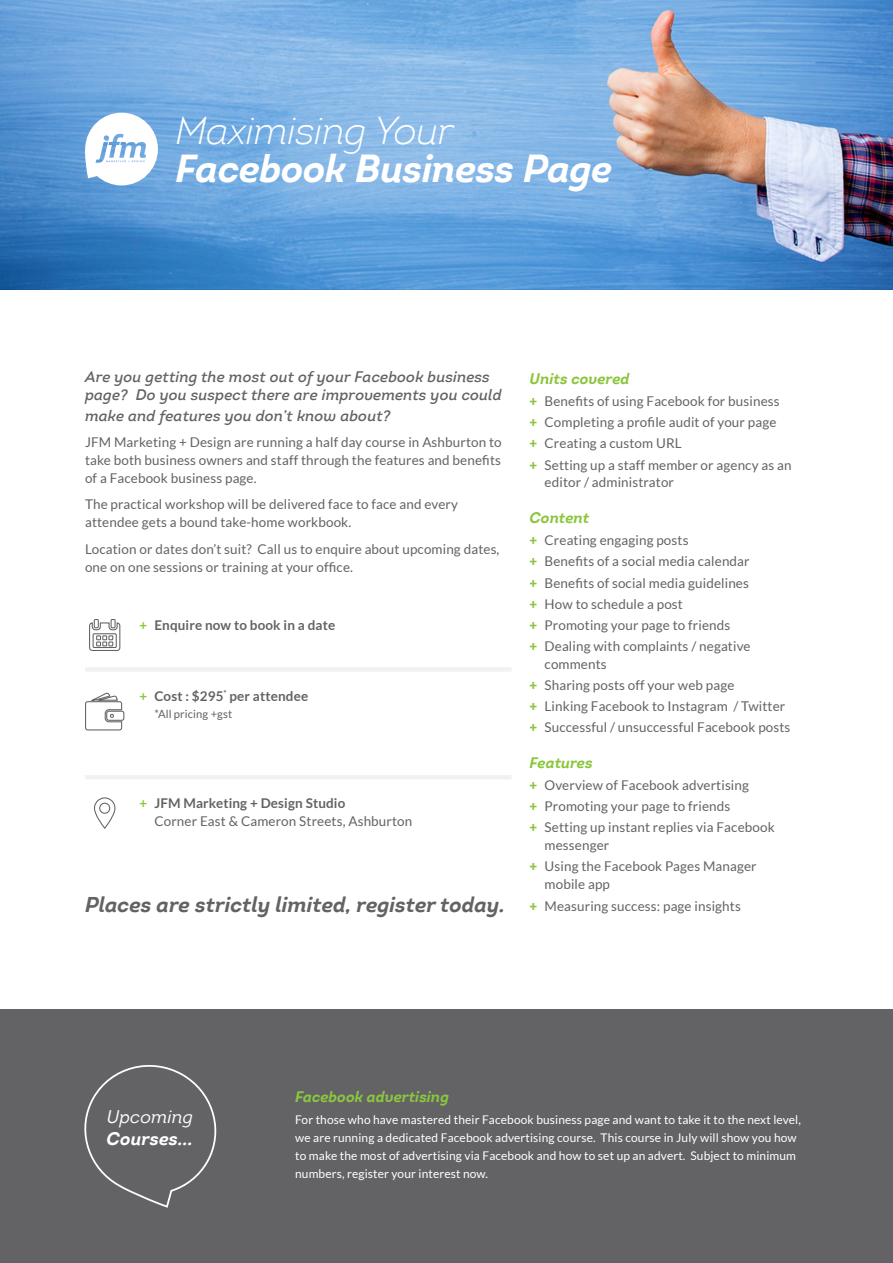
<style>
.page{position:relative;width:893px;height:1263px;background:#fff}
.page>*{position:absolute;margin:0;border:0;box-sizing:border-box;transform-origin:0 0}
.Heading_green{font:italic 700 38.1px/38.1px "Intro";letter-spacing:-.01em;color:#fff}
.Large_subhead_grey{font:italic 700 20.85px "Intro";color:#636366}
.t1{font:italic 700 17.85px/21.3px "Intro";letter-spacing:.01em;color:#fff}
.Subhead_1{font:italic 600 15px/18px "Intro";letter-spacing:.01em;color:#636366}
.Large_subhead_grey-2{font:italic 700 15px "Intro";color:#8bc63e}
.Bodycopy{font:13.5px/18px "Lato";letter-spacing:.01em;color:#636366}
.Bodycopy-2{font:700 13.5px "Lato";letter-spacing:.01em;color:#636366}
.Bodycopy-3{font:12px/18px "Lato";letter-spacing:.01em;color:#fff}
.Bodycopy-4{font:11.25px "Lato";letter-spacing:.01em;color:#636366}
.s1{font-weight:300}
.s2{color:#8bc63e}
.s3{font-weight:700;color:#8bc63e}
.s4{font-weight:700}
.s5{font-weight:900;color:#8bc63e}
.s6{font-weight:400}
</style>
<div class="page">
<img style="left:0;top:0;width:893px;height:289px">
<div style="left:0;top:1010px;width:893px;height:253px;background:#636366"></div>
<svg style="left:85px;top:113px;width:73px;height:72px"></svg>
<svg style="left:89px;top:619px;width:32px;height:32px"></svg>
<svg style="left:85px;top:692px;width:40px;height:39px"></svg>
<svg style="left:94px;top:797px;width:22px;height:32px"></svg>
<hr style="left:85px;top:667px;width:427px;height:4px;background:#f0f1f2">
<hr style="left:85px;top:775px;width:427px;height:4px;background:#f0f1f2">
<svg style="left:84px;top:1065px;width:133px;height:143px"></svg>
<p class="Heading_green" style="left:176px;top:112px;width:438px"><span class="s1">Maximising Your<br></span>Facebook Business Page</p>
<p class="Subhead_1" style="left:85px;top:367px;width:418px">Are you getting the most out of your Facebook business page? Do you suspect there are improvements you could</p>
<p class="Subhead_1" style="left:85px;top:406px;width:307px">make and features you don’t know about?</p>
<p class="Bodycopy" style="left:85px;top:433px;width:418px;text-align:justify">JFM Marketing + Design are running a half day course in Ashburton to take both business owners and staff through the features and benefits of a Facebook business page.</p>
<p class="Bodycopy" style="left:85px;top:495px;width:374px">The practical workshop will be delivered face to face and every attendee gets a bound take-home workbook.</p>
<p class="Bodycopy" style="left:85px;top:540px;width:416px">Location or dates don’t suit? Call us to enquire about upcoming dates, one on one sessions or training at your office.</p>
<p class="Bodycopy-2" style="left:139px;top:617px;width:197px"><span class="s2">+</span> Enquire now to book in a date</p>
<p class="Bodycopy-2" style="left:139px;top:688px;width:170px"><span class="s2">+</span> Cost : $295<sup>*</sup> per attendee</p>
<p class="Bodycopy-4" style="left:154px;top:707px;width:79px">*All pricing +gst</p>
<p class="Bodycopy" style="left:154px;top:794px;width:259px;text-indent:-15px"><span class="s3">+</span> <span class="s4">JFM Marketing + Design Studio<br></span>Corner East &amp; Cameron Streets, Ashburton</p>
<p class="Large_subhead_grey" style="left:85px;top:891px;width:422px">Places are strictly limited, register today.</p>
<p class="Large_subhead_grey-2" style="left:530px;top:369px;width:101px">Units covered</p>
<p class="Bodycopy" style="left:530px;top:392px;width:252px"><span class="s5">+</span> Benefits of using Facebook for business</p>
<p class="Bodycopy" style="left:530px;top:413px;width:248px"><span class="s5">+</span> Completing a profile audit of your page</p>
<p class="Bodycopy" style="left:530px;top:434px;width:154px"><span class="s5">+</span> Creating a custom URL</p>
<p class="Bodycopy" style="left:545px;top:455px;width:248px;text-indent:-15px"><span class="s5">+</span> Setting up a staff member or agency as an editor / administrator</p>
<p class="Large_subhead_grey-2" style="left:530px;top:508px;width:61px">Content</p>
<p class="Bodycopy" style="left:530px;top:531px;width:160px"><span class="s5">+</span> Creating engaging posts</p>
<p class="Bodycopy" style="left:530px;top:552px;width:222px"><span class="s5">+</span> Benefits of a social media calendar</p>
<p class="Bodycopy" style="left:530px;top:574px;width:221px"><span class="s5">+</span> Benefits of social media guidelines</p>
<p class="Bodycopy" style="left:530px;top:595px;width:155px"><span class="s5">+</span> How to schedule a post</p>
<p class="Bodycopy" style="left:530px;top:616px;width:202px"><span class="s5">+</span> Promoting your page to friends</p>
<p class="Bodycopy" style="left:545px;top:637px;width:208px;text-indent:-15px"><span class="s5">+</span> Dealing with complaints / negative comments</p>
<p class="Bodycopy" style="left:530px;top:676px;width:206px"><span class="s5">+</span> Sharing posts off your web page</p>
<p class="Bodycopy" style="left:530px;top:697px;width:257px"><span class="s5">+</span> Linking Facebook to Instagram / Twitter</p>
<p class="Bodycopy" style="left:530px;top:718px;width:262px"><span class="s5">+</span> Successful / unsuccessful Facebook posts</p>
<p class="Large_subhead_grey-2" style="left:530px;top:753px;width:65px">Features</p>
<p class="Bodycopy" style="left:530px;top:776px;width:221px"><span class="s5">+</span> Overview of Facebook advertising</p>
<p class="Bodycopy" style="left:530px;top:797px;width:202px"><span class="s5">+</span> Promoting your page to friends</p>
<p class="Bodycopy" style="left:545px;top:818px;width:232px;text-indent:-15px"><span class="s5">+</span> Setting up instant replies via Facebook messenger</p>
<p class="Bodycopy" style="left:545px;top:857px;width:214px;text-indent:-15px"><span class="s5">+</span> Using the Facebook Pages Manager mobile app</p>
<p class="Bodycopy" style="left:530px;top:896px;width:213px"><span class="s5">+</span> Measuring success: page insights</p>
<p class="t1" style="left:106px;top:1106px;width:88px"><span class="s6">Upcoming<br></span>Courses...</p>
<p class="Large_subhead_grey-2" style="left:295px;top:1087px;width:155px">Facebook advertising</p>
<p class="Bodycopy-3" style="left:295px;top:1111px;width:507px">For those who have mastered their Facebook business page and want to take it to the next level, we are running a dedicated Facebook advertising course. This course in July will show you how to make the most of advertising via Facebook and how to set up an advert. Subject to minimum numbers, register your interest now.</p>
</div>
